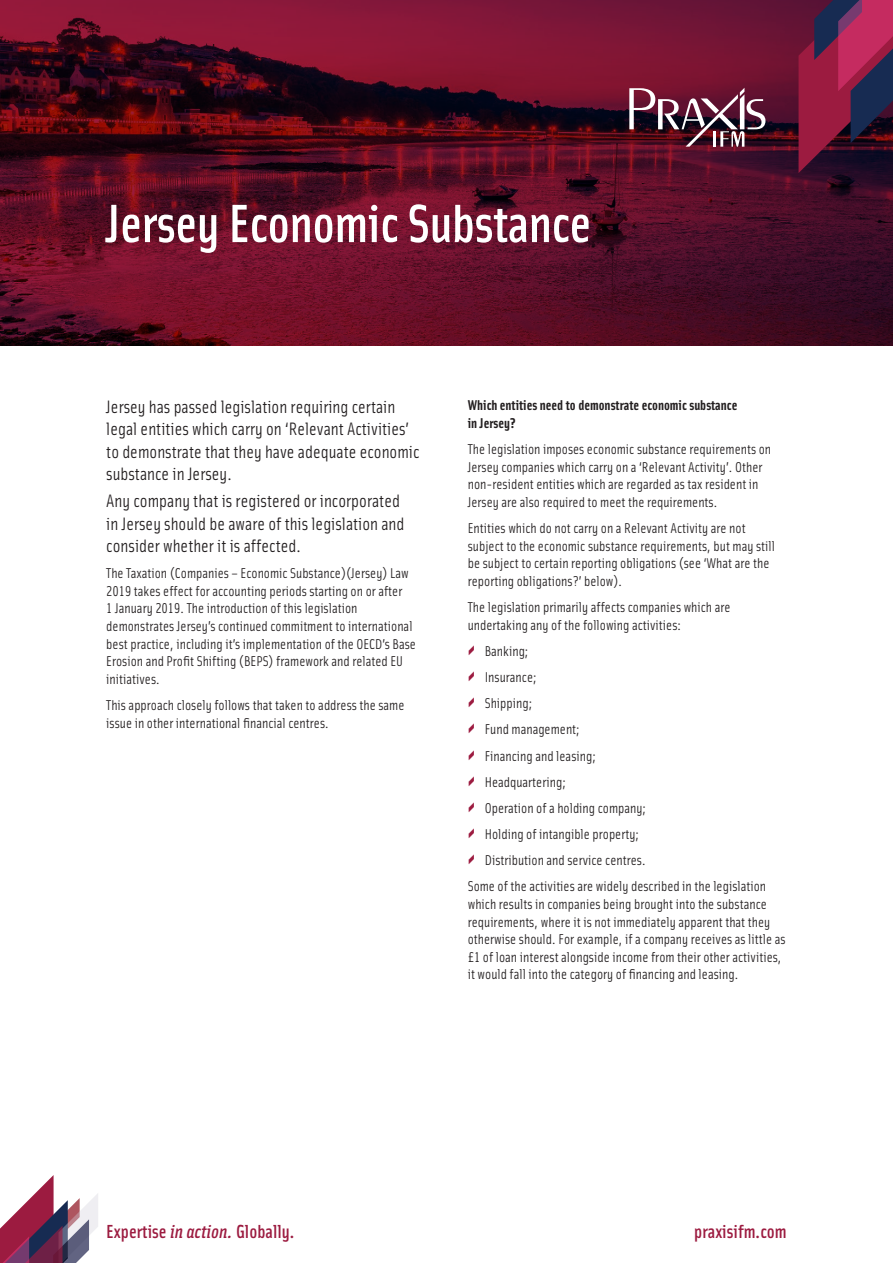
<style>
.page{position:relative;width:893px;height:1263px;background:#fff}
.page>*{position:absolute;margin:0;border:0;box-sizing:border-box;transform-origin:0 0}
.t1{font:54px "Solex Medium Lining";letter-spacing:-.01em;color:#fff}
.t2{font:18.9px "Solex Medium Lining";color:#9c1b40}
.t3{font:18px/22.5px "Solex Regular Lining";color:#231f20}
.t4{font:14.25px/17.7px "Solex Regular Lining";color:#231f20}
.t5{font:14.25px/17.7px "Solex Bold Lining";color:#231f20}
.s1{color:#9c1b40}
.s2{font-style:italic}
</style>
<div class="page">
<img style="left:0;top:0;width:893px;height:345px">
<svg style="left:798px;top:0;width:95px;height:173px;background:#691d42"></svg>
<svg style="left:629px;top:88px;width:136px;height:59px"></svg>
<svg style="left:0;top:1175px;width:98px;height:88px"></svg>
<h1 class="t1" style="left:106px;top:188px;width:487px">Jersey Economic Substance</h1>
<p class="t3" style="left:106px;top:395px;width:315px">Jersey has passed legislation requiring certain legal entities which carry on ‘Relevant Activities’ to demonstrate that they have adequate economic substance in Jersey.</p>
<p class="t3" style="left:106px;top:489px;width:300px">Any company that is registered or incorporated in Jersey should be aware of this legislation and consider whether it is affected.</p>
<p class="t4" style="left:106px;top:564px;width:311px">The Taxation (Companies – Economic Substance)(Jersey) Law 2019 takes effect for accounting periods starting on or after<br>1 January 2019. The introduction of this legislation demonstrates Jersey’s continued commitment to international best practice, including it’s implementation of the OECD’s Base Erosion and Profit Shifting (BEPS) framework and related EU initiatives.</p>
<p class="t4" style="left:106px;top:696px;width:300px">This approach closely follows that taken to address the same issue in other international financial centres.</p>
<p class="t5" style="left:468px;top:396px;width:271px">Which entities need to demonstrate economic substance in Jersey?</p>
<p class="t4" style="left:468px;top:440px;width:305px">The legislation imposes economic substance requirements on Jersey companies which carry on a ‘Relevant Activity’. Other non-resident entities which are regarded as tax resident in Jersey are also required to meet the requirements.</p>
<p class="t4" style="left:468px;top:519px;width:309px">Entities which do not carry on a Relevant Activity are not subject to the economic substance requirements, but may still be subject to certain reporting obligations (see ‘What are the reporting obligations?’ below).</p>
<p class="t4" style="left:468px;top:598px;width:264px">The legislation primarily affects companies which are undertaking any of the following activities:</p>
<p class="t4" style="left:468px;top:642px;width:63px"><span class="s1">•</span> Banking;</p>
<p class="t4" style="left:468px;top:668px;width:71px"><span class="s1">•</span> Insurance;</p>
<p class="t4" style="left:468px;top:694px;width:66px"><span class="s1">•</span> Shipping;</p>
<p class="t4" style="left:468px;top:720px;width:114px"><span class="s1">•</span> Fund management;</p>
<p class="t4" style="left:468px;top:746px;width:130px"><span class="s1">•</span> Financing and leasing;</p>
<p class="t4" style="left:468px;top:772px;width:100px"><span class="s1">•</span> Headquartering;</p>
<p class="t4" style="left:468px;top:798px;width:180px"><span class="s1">•</span> Operation of a holding company;</p>
<p class="t4" style="left:468px;top:825px;width:173px"><span class="s1">•</span> Holding of intangible property;</p>
<p class="t4" style="left:468px;top:846px;width:300px;line-height:26.1px"><span class="s1">•</span> Distribution and service centres.<br>Some of the activities are widely described in the legislation</p>
<p class="t4" style="left:468px;top:894px;width:319px">which results in companies being brought into the substance requirements, where it is not immediately apparent that they otherwise should. For example, if a company receives as little as £1 of loan interest alongside income from their other activities, it would fall into the category of financing and leasing.</p>
<h2 class="t2" style="left:106px;top:1219px;width:190px">Expertise <span class="s2">in action.</span> Globally.</h2>
<h2 class="t2" style="left:694px;top:1219px;width:94px">praxisifm.com</h2>
</div>
